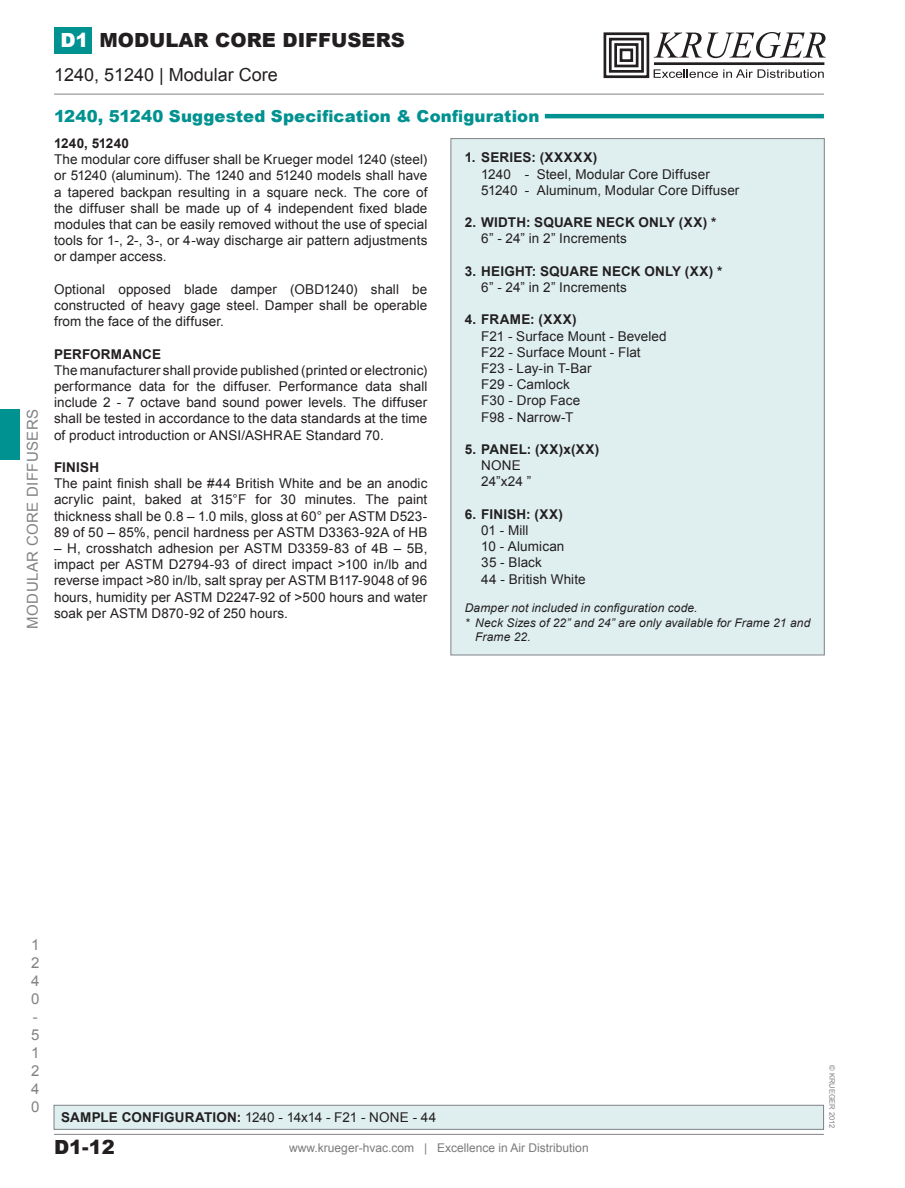
<style>
.page{position:relative;width:905px;height:1188px;background:#fff}
.page>*{position:absolute;margin:0;border:0;box-sizing:border-box;transform-origin:0 0}
.t1{font:900 19.5px "Arial";color:#231f20}
.t2{font:18px "Arial";color:#231f20}
.SubTitle1{font:900 16.5px "Arial";letter-spacing:.01em;color:#009290}
.t3{font:15px "Arial";letter-spacing:.025em;color:#808285}
.Normal_Text{font:13.5px/16.2px "Arial";letter-spacing:.01em;color:#231f20;text-align:justify}
.Features{font:13.5px "Arial";letter-spacing:.005em;color:#231f20}
.Features-2{font:700 13.5px "Arial";letter-spacing:.015em;color:#231f20}
.Normal_Text-2{font:700 13.5px "Arial";letter-spacing:.015em;color:#231f20}
.Features-3{font:700 13.5px "Arial";letter-spacing:.035em;color:#231f20}
.t4{font:italic 12px "Arial";letter-spacing:.01em;color:#231f20}
.t5{font:12px "Arial";color:#231f20}
.t6{font:7.5px "Arial";color:#808285}
.s1{color:#fff}
.s2{font-weight:700}
</style>
<div class="page">
<hr style="left:54px;top:94px;width:770px;height:1px;background:#808285">
<hr style="left:54px;top:1134px;width:770px;height:1px;background:#808285">
<div style="left:54px;top:27px;width:38px;height:27px;background:#009290"></div>
<div style="left:603px;top:32px;width:46px;height:46px;border:3px solid #231f20"></div>
<div style="left:609px;top:38px;width:35px;height:35px;border:3px solid #231f20"></div>
<div style="left:614px;top:43px;width:24px;height:24px;border:3px solid #231f20"></div>
<div style="left:619px;top:49px;width:14px;height:13px;border:3px solid #231f20"></div>
<hr style="left:654px;top:62px;width:170px;height:3px;background:#231f20">
<svg style="left:653px;top:33px;width:48px;height:25px"></svg>
<svg style="left:707px;top:32px;width:118px;height:26px"></svg>
<svg style="left:653px;top:69px;width:170px;height:9px"></svg>
<div style="left:0;top:409px;width:20px;height:51px;background:#009290"></div>
<div style="left:451px;top:139px;width:373px;height:516px;background:#dfeff0"></div>
<div style="left:54px;top:1105px;width:769px;height:24px;background:#dfeff0"></div>
<div style="left:54px;top:1105px;width:770px;height:25px;border:1px solid #808285"></div>
<hr style="left:545px;top:114px;width:278px;height:4px;background:#009290">
<p class="t3" style="left:23px;top:629px;width:221px;rotate:-90deg">MODULAR CORE DIFFUSERS</p>
<h1 class="t1" style="left:60px;top:26px;width:346px"><span class="s1">D1</span> MODULAR CORE DIFFUSERS</h1>
<p class="t2" style="left:54px;top:63px;width:225px">1240, 51240 | Modular Core</p>
<p class="SubTitle1" style="left:54px;top:104px;width:487px">1240, 51240 Suggested Specification &amp; Configuration</p>
<p class="Normal_Text-2" style="left:54px;top:134px;width:76px">1240, 51240</p>
<p class="Normal_Text" style="left:54px;top:152px;width:375px">The modular core diffuser shall be Krueger model 1240 (steel) or 51240 (aluminum). The 1240 and 51240 models shall have a tapered backpan resulting in a square neck. The core of the diffuser shall be made up of 4 independent fixed blade modules that can be easily removed without the use of special tools for 1-, 2-, 3-, or 4-way discharge air pattern adjustments or damper access.</p>
<p class="Normal_Text" style="left:54px;top:281px;width:375px">Optional opposed blade damper (OBD1240) shall be constructed of heavy gage steel. Damper shall be operable from the face of the diffuser.</p>
<p class="Normal_Text-2" style="left:54px;top:345px;width:108px">PERFORMANCE</p>
<p class="Normal_Text" style="left:54px;top:362px;width:375px">The manufacturer shall provide published (printed or electronic) performance data for the diffuser. Performance data shall include 2 - 7 octave band sound power levels. The diffuser shall be tested in accordance to the data standards at the time of product introduction or ANSI/ASHRAE Standard 70.</p>
<p class="Normal_Text-2" style="left:54px;top:458px;width:47px">FINISH</p>
<p class="Normal_Text" style="left:54px;top:476px;width:375px">The paint finish shall be #44 British White and be an anodic acrylic paint, baked at 315°F for 30 minutes. The paint thickness shall be 0.8 – 1.0 mils, gloss at 60° per ASTM D523- 89 of 50 – 85%, pencil hardness per ASTM D3363-92A of HB</p>
<p class="Normal_Text" style="left:54px;top:540px;width:375px">– H, crosshatch adhesion per ASTM D3359-83 of 4B – 5B, impact per ASTM D2794-93 of direct impact &gt;100 in/lb and reverse impact &gt;80 in/lb, salt spray per ASTM B117-9048 of 96 hours, humidity per ASTM D2247-92 of &gt;500 hours and water soak per ASTM D870-92 of 250 hours.</p>
<p class="Features-2" style="left:465px;top:149px;width:134px">1. SERIES: (XXXXX)</p>
<p class="Features" style="left:481px;top:165px;width:230px">1240 - Steel, Modular Core Diffuser</p>
<p class="Features" style="left:481px;top:181px;width:260px">51240 - Aluminum, Modular Core Diffuser</p>
<p class="Features-2" style="left:465px;top:213px;width:253px">2. WIDTH: SQUARE NECK ONLY (XX) *</p>
<p class="Features" style="left:481px;top:230px;width:147px">6” - 24” in 2” Increments</p>
<p class="Features-2" style="left:465px;top:262px;width:259px">3. HEIGHT: SQUARE NECK ONLY (XX) *</p>
<p class="Features" style="left:481px;top:278px;width:147px">6” - 24” in 2” Increments</p>
<p class="Features-3" style="left:465px;top:311px;width:113px">4. FRAME: (XXX)</p>
<p class="Features" style="left:481px;top:327px;width:187px">F21 - Surface Mount - Beveled</p>
<p class="Features" style="left:481px;top:343px;width:161px">F22 - Surface Mount - Flat</p>
<p class="Features" style="left:481px;top:359px;width:112px">F23 - Lay-in T-Bar</p>
<p class="Features" style="left:481px;top:376px;width:90px">F29 - Camlock</p>
<p class="Features" style="left:481px;top:392px;width:101px">F30 - Drop Face</p>
<p class="Features" style="left:481px;top:408px;width:93px">F98 - Narrow-T</p>
<p class="Features-2" style="left:465px;top:440px;width:136px">5. PANEL: (XX)x(XX)</p>
<p class="Features" style="left:481px;top:457px;width:41px">NONE</p>
<p class="Features" style="left:481px;top:473px;width:51px">24”x24 ”</p>
<p class="Features-2" style="left:465px;top:505px;width:100px">6. FINISH: (XX)</p>
<p class="Features" style="left:481px;top:521px;width:49px">01 - Mill</p>
<p class="Features" style="left:481px;top:538px;width:85px">10 - Alumican</p>
<p class="Features" style="left:481px;top:554px;width:62px">35 - Black</p>
<p class="Features" style="left:481px;top:570px;width:106px">44 - British White</p>
<p class="t4" style="left:465px;top:600px;width:234px">Damper not included in configuration code.</p>
<p class="t4" style="left:465px;top:615px;width:347px">* Neck Sizes of 22” and 24” are only available for Frame 21 and</p>
<p class="t4" style="left:475px;top:629px;width:57px">Frame 22.</p>
<p class="t3" style="left:31px;top:935px;width:10px">1</p>
<p class="t3" style="left:31px;top:953px;width:10px">2</p>
<p class="t3" style="left:31px;top:971px;width:10px">4</p>
<p class="t3" style="left:31px;top:989px;width:10px">0</p>
<p class="t3" style="left:33px;top:1007px;width:6px">-</p>
<p class="t3" style="left:31px;top:1025px;width:10px">5</p>
<p class="t3" style="left:31px;top:1043px;width:10px">1</p>
<p class="t3" style="left:31px;top:1061px;width:10px">2</p>
<p class="t3" style="left:31px;top:1079px;width:10px">4</p>
<p class="t3" style="left:31px;top:1097px;width:10px">0</p>
<p class="Normal_Text" style="left:61px;top:1110px;width:377px"><span class="s2">SAMPLE CONFIGURATION:</span> 1240 - 14x14 - F21 - NONE - 44</p>
<h1 class="t1" style="left:54px;top:1133px;width:62px">D1-12</h1>
<p class="t5" style="left:289px;top:1140px;width:301px">www.krueger-hvac.com | Excellence in Air Distribution</p>
<p class="t6" style="left:837px;top:1065px;width:65px;rotate:90deg">© KRUEGER 2012</p>
</div>
